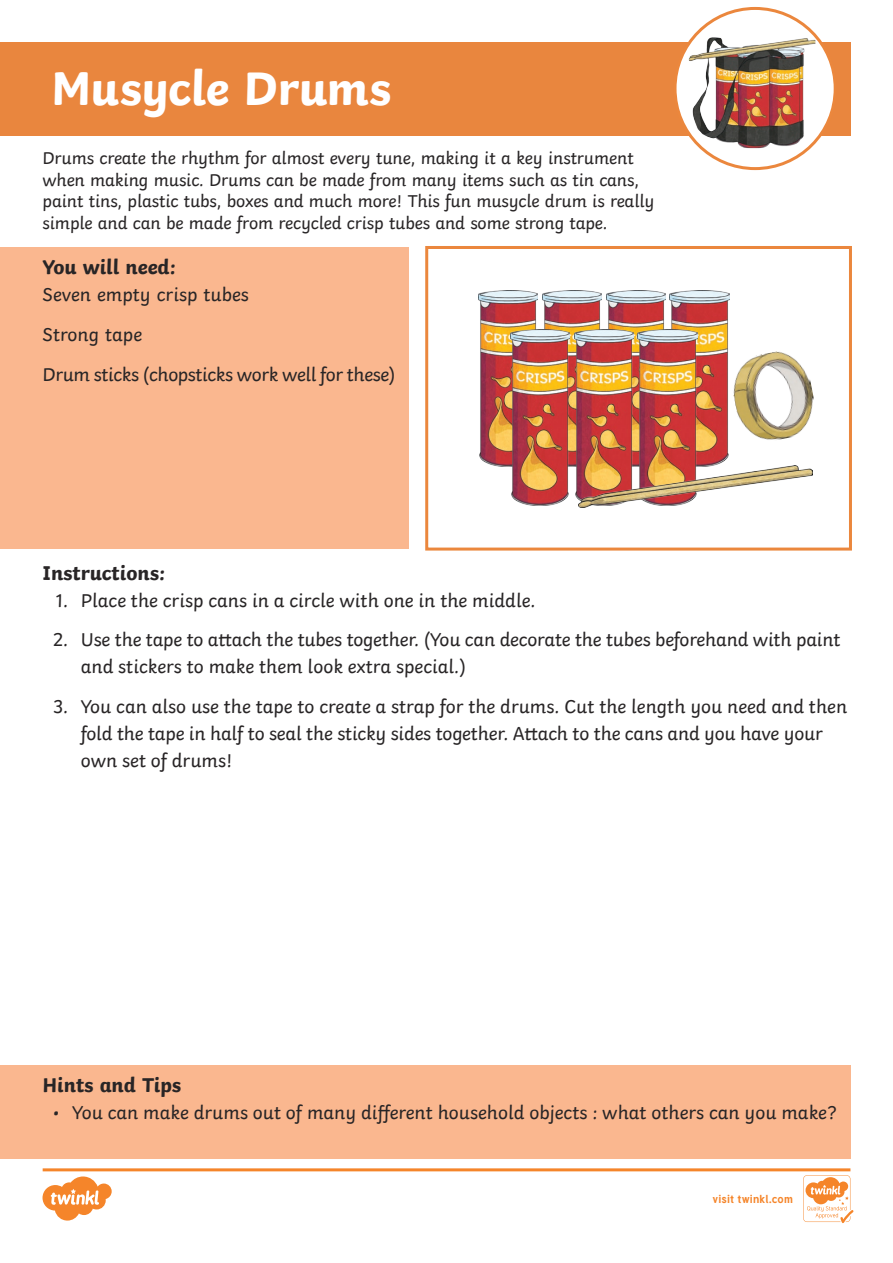
<style>
.page{position:relative;width:893px;height:1263px;background:#fff}
.page>*{position:absolute;margin:0;border:0;box-sizing:border-box;transform-origin:0 0}
.Heading_1{font:700 49.5px "Twinkl";letter-spacing:-.01em;color:#fff}
.Heading_3{font:700 21px "Twinkl";color:#282526}
.KS2_Body_Copy{font:19.5px/27px "Twinkl";color:#282526}
.KS2_Body_Copy-2{font:19.5px "Twinkl";letter-spacing:-.02em;color:#282526}
.Aim{font:18px/21.6px "Twinkl";letter-spacing:-.01em;color:#282526}
.t1{font:700 11.4px "Tuffy";letter-spacing:.015em;color:#f5852a}
</style>
<div class="page">
<div style="left:0;top:42px;width:850px;height:93px;background:#e9863e"></div>
<div style="left:0;top:247px;width:408px;height:302px;background:#fab78f"></div>
<div style="left:0;top:1065px;width:850px;height:94px;background:#fab78f"></div>
<div style="left:675px;top:8px;width:160px;height:161px;background:#fff;border-radius:50%"></div>
<img style="left:689px;top:37px;width:126px;height:111px">
<div style="left:673px;top:7px;width:164px;height:163px;border:3px solid #eb873d;border-radius:50%"></div>
<div style="left:425px;top:246px;width:427px;height:305px;background:#fff;border:3px solid #eb873d"></div>
<img style="left:478px;top:290px;width:60px;height:176px">
<img style="left:542px;top:290px;width:60px;height:176px">
<img style="left:606px;top:290px;width:60px;height:176px">
<img style="left:670px;top:290px;width:59px;height:176px">
<img style="left:510px;top:330px;width:60px;height:175px">
<img style="left:574px;top:330px;width:60px;height:169px">
<img style="left:638px;top:330px;width:59px;height:136px">
<img style="left:727px;top:346px;width:87px;height:100px">
<img style="left:578px;top:466px;width:234px;height:42px">
<svg style="left:43px;top:1168px;width:810px;height:55px"></svg>
<p class="Heading_1" style="left:51px;top:47px;width:342px">Musycle Drums</p>
<p class="Aim" style="left:43px;top:146px;width:614px">Drums create the rhythm for almost every tune, making it a key instrument when making music. Drums can be made from many items such as tin cans, paint tins, plastic tubs, boxes and much more! This fun musycle drum is really simple and can be made from recycled crisp tubes and some strong tape.</p>
<p class="Heading_3" style="left:43px;top:250px;width:135px">You will need:</p>
<p class="KS2_Body_Copy" style="left:43px;top:279px;width:208px">Seven empty crisp tubes</p>
<p class="KS2_Body_Copy" style="left:43px;top:319px;width:101px">Strong tape</p>
<p class="KS2_Body_Copy-2" style="left:43px;top:359px;width:354px">Drum sticks (chopsticks work well for these)</p>
<p class="Heading_3" style="left:43px;top:555px;width:124px">Instructions:</p>
<p class="KS2_Body_Copy" style="left:56px;top:585px;width:481px">1. Place the crisp cans in a circle with one in the middle.</p>
<p class="KS2_Body_Copy" style="left:81px;top:624px;width:761px;text-indent:-28px">2. Use the tape to attach the tubes together. (You can decorate the tubes beforehand with paint and stickers to make them look extra special.)</p>
<p class="KS2_Body_Copy" style="left:81px;top:691px;width:768px;text-indent:-27px">3. You can also use the tape to create a strap for the drums. Cut the length you need and then fold the tape in half to seal the sticky sides together. Attach to the cans and you have your own set of drums!</p>
<p class="Heading_3" style="left:43px;top:1067px;width:140px">Hints and Tips</p>
<p class="KS2_Body_Copy" style="left:53px;top:1097px;width:785px">• You can make drums out of many different household objects : what others can you make?</p>
<p class="t1" style="left:712px;top:1190px;width:82px">visit twinkl.com</p>
</div>
